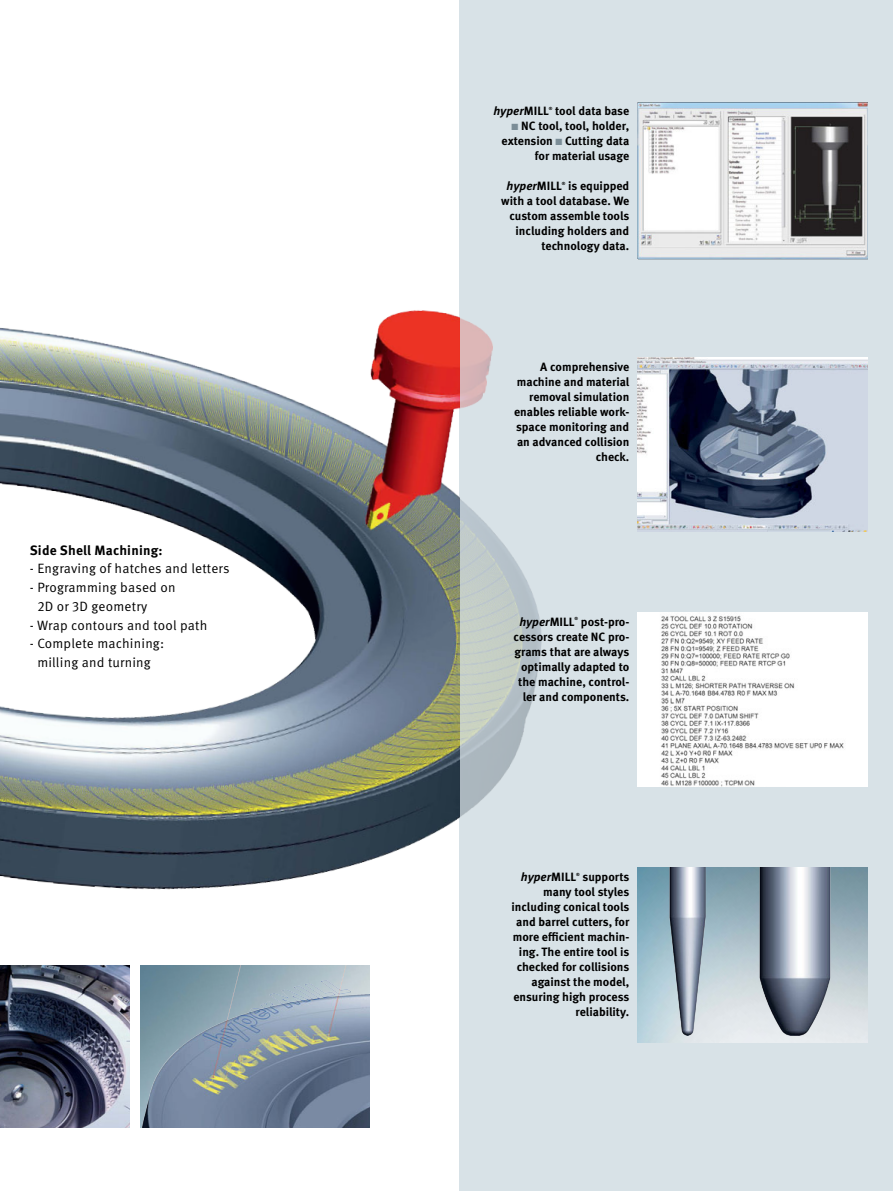
<style>
.page{position:relative;width:893px;height:1191px;background:#fff}
.page>*{position:absolute;margin:0;border:0;box-sizing:border-box;transform-origin:0 0}
.BU{font:13.5px/18.8px "Meta Pro";letter-spacing:.015em;color:#000}
.BU-2{font:700 13.5px "Meta Pro";letter-spacing:.015em;color:#000}
.t1{font:700 12px/15px "Meta Pro";letter-spacing:-.005em;color:#000;text-align:right}
.t2{font:italic 700 12px "Meta Pro";color:#000}
.t3{font:700 4.35px "Meta Pro";color:#000}
.s1{font-style:normal}
.s2{color:#7b8d97}
</style>
<div class="page">
<div style="left:459px;top:0;width:434px;height:1191px;background:#d8e2e7"></div>
<img style="left:638px;top:102px;width:229px;height:156px">
<img style="left:638px;top:357px;width:229px;height:174px">
<img style="left:638px;top:612px;width:229px;height:175px">
<img style="left:0;top:965px;width:130px;height:162px">
<img style="left:0;top:310px;width:542px;height:580px">
<img style="left:140px;top:965px;width:230px;height:162px">
<img style="left:638px;top:867px;width:229px;height:175px">
<img style="left:743px;top:867px;width:96px;height:168px">
<img style="left:664px;top:867px;width:50px;height:168px">
<p class="BU-2" style="left:30px;top:541px;width:134px">Side Shell Machining:</p>
<p class="BU" style="left:30px;top:559px;width:201px">- Engraving of hatches and letters</p>
<p class="BU" style="left:37px;top:578px;width:140px;text-indent:-8px">- Programming based on<br>2D or 3D geometry</p>
<p class="BU" style="left:30px;top:616px;width:179px">- Wrap contours and tool path</p>
<p class="BU" style="left:30px;top:634px;width:136px;text-align:center">- Complete machining: milling and turning</p>
<p class="t2" style="left:493px;top:104px;width:57px">hyper<span class="s1">MILL</span></p>
<p class="t3" style="left:549px;top:106px;width:5px">®</p>
<p class="t1" style="left:555px;top:104px;width:76px">tool data base</p>
<p class="t1" style="left:502px;top:119px;width:129px"><span class="s2">■</span> NC tool, tool, holder, extension <span class="s2">■</span> Cutting data for material usage</p>
<p class="t2" style="left:507px;top:179px;width:57px">hyper<span class="s1">MILL</span></p>
<p class="t3" style="left:562px;top:181px;width:5px">®</p>
<p class="t1" style="left:501px;top:179px;width:130px">is equipped<br>with a tool database. We custom assemble tools including holders and technology data.</p>
<p class="t1" style="left:514px;top:359px;width:117px">A comprehensive machine and material removal simulation enables reliable work&shy;space monitoring and an advanced collision check.</p>
<p class="t2" style="left:519px;top:614px;width:57px">hyper<span class="s1">MILL</span></p>
<p class="t3" style="left:575px;top:616px;width:5px">®</p>
<p class="t1" style="left:514px;top:614px;width:117px">post-pro-<br>cessors create NC pro&shy;grams that are always optimally adapted to the machine, control&shy;ler and components.</p>
<p class="t2" style="left:521px;top:869px;width:57px">hyper<span class="s1">MILL</span></p>
<p class="t3" style="left:576px;top:871px;width:5px">®</p>
<p class="t1" style="left:511px;top:869px;width:120px">supports<br>many tool styles including conical tools and barrel cutters, for more efficient machin&shy;ing. The entire tool is checked for collisions against the model, ensuring high process reliability.</p>
</div>
